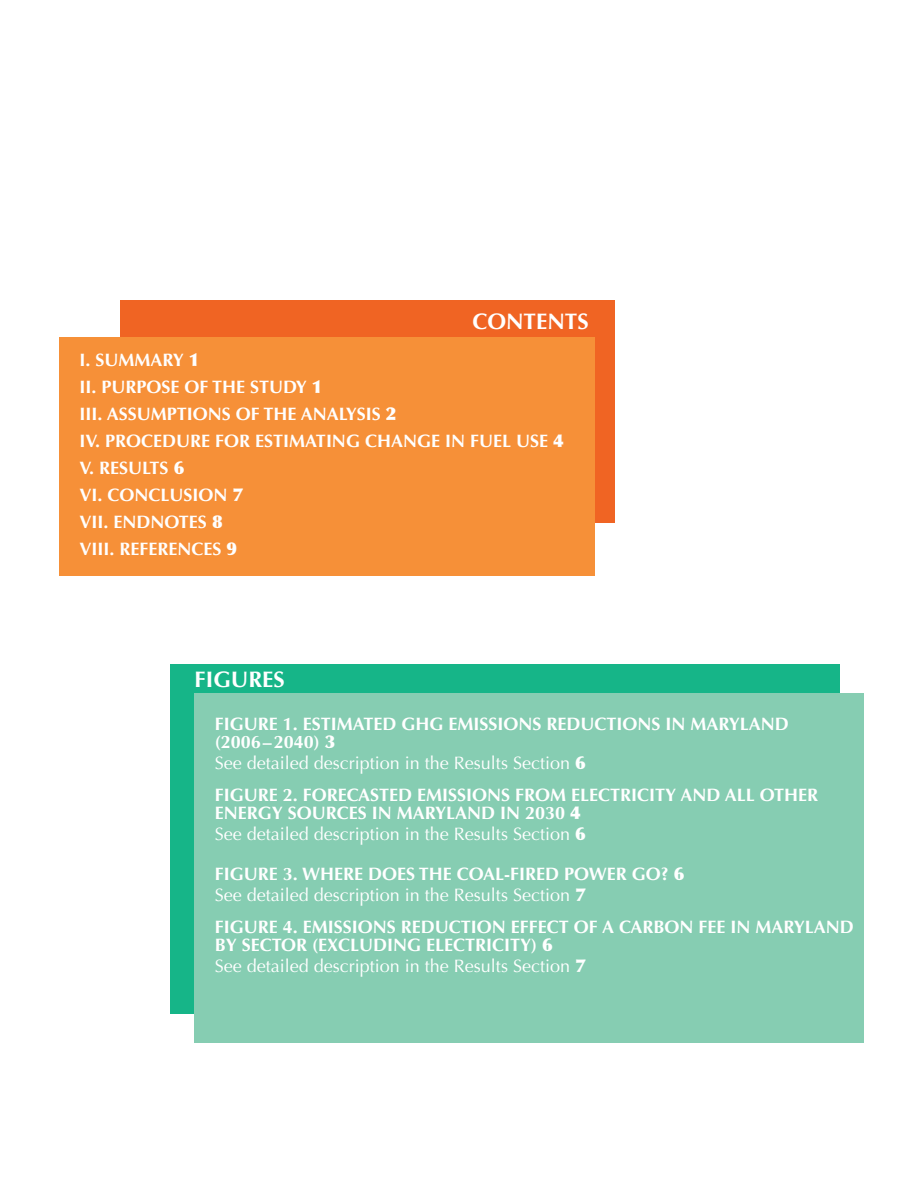
<style>
.page{position:relative;width:918px;height:1188px;background:#fff}
.page>*{position:absolute;margin:0;border:0;box-sizing:border-box;transform-origin:0 0}
.Section_Header{font:700 22.5px "Optima";color:#fff}
.t1{font:700 18px/18px "Optima";color:#fff}
.t2{font:18px "Optima";color:#fff}
.s1{font-weight:900}
</style>
<div class="page">
<div style="left:120px;top:301px;width:495px;height:222px;background:#f06423"></div>
<div style="left:59px;top:337px;width:536px;height:239px;background:#f69038"></div>
<div style="left:171px;top:664px;width:669px;height:350px;background:#16b588"></div>
<div style="left:195px;top:693px;width:669px;height:350px;background:#86cdb2"></div>
<p class="Section_Header" style="left:472px;top:308px;width:118px">CONTENTS</p>
<p class="t1" style="left:80px;top:351px;width:122px">I. SUMMARY <span class="s1">1</span></p>
<p class="t1" style="left:80px;top:378px;width:245px">II. PURPOSE OF THE STUDY <span class="s1">1</span></p>
<p class="t1" style="left:80px;top:405px;width:318px">III. ASSUMPTIONS OF THE ANALYSIS <span class="s1">2</span></p>
<p class="t1" style="left:80px;top:432px;width:486px">IV. PROCEDURE FOR ESTIMATING CHANGE IN FUEL USE <span class="s1">4</span></p>
<p class="t1" style="left:80px;top:459px;width:106px">V. RESULTS <span class="s1">6</span></p>
<p class="t1" style="left:80px;top:486px;width:165px">VI. CONCLUSION <span class="s1">7</span></p>
<p class="t1" style="left:80px;top:513px;width:145px">VII. ENDNOTES <span class="s1">8</span></p>
<p class="t1" style="left:80px;top:540px;width:159px">VIII. REFERENCES <span class="s1">9</span></p>
<p class="Section_Header" style="left:195px;top:667px;width:91px">FIGURES</p>
<p class="t1" style="left:215px;top:715px;width:576px">FIGURE 1. ESTIMATED GHG EMISSIONS REDUCTIONS IN MARYLAND</p>
<p class="t1" style="left:215px;top:733px;width:122px">(2006–2040) <span class="s1">3</span></p>
<p class="t2" style="left:215px;top:753px;width:372px">See detailed description in the Results Section <span class="s1">6</span></p>
<p class="t1" style="left:215px;top:786px;width:605px">FIGURE 2. FORECASTED EMISSIONS FROM ELECTRICITY AND ALL OTHER</p>
<p class="t1" style="left:215px;top:804px;width:368px">ENERGY SOURCES IN MARYLAND IN 2030 <span class="s1">4</span></p>
<p class="t2" style="left:215px;top:823px;width:372px">See detailed description in the Results Section <span class="s1">6</span></p>
<p class="t1" style="left:215px;top:865px;width:471px">FIGURE 3. WHERE DOES THE COAL-FIRED POWER GO? <span class="s1">6</span></p>
<p class="t2" style="left:215px;top:885px;width:372px">See detailed description in the Results Section <span class="s1">7</span></p>
<p class="t1" style="left:215px;top:918px;width:640px">FIGURE 4. EMISSIONS REDUCTION EFFECT OF A CARBON FEE IN MARYLAND<br>BY SECTOR (EXCLUDING ELECTRICITY) <span class="s1">6</span></p>
<p class="t2" style="left:215px;top:956px;width:372px">See detailed description in the Results Section <span class="s1">7</span></p>
</div>
